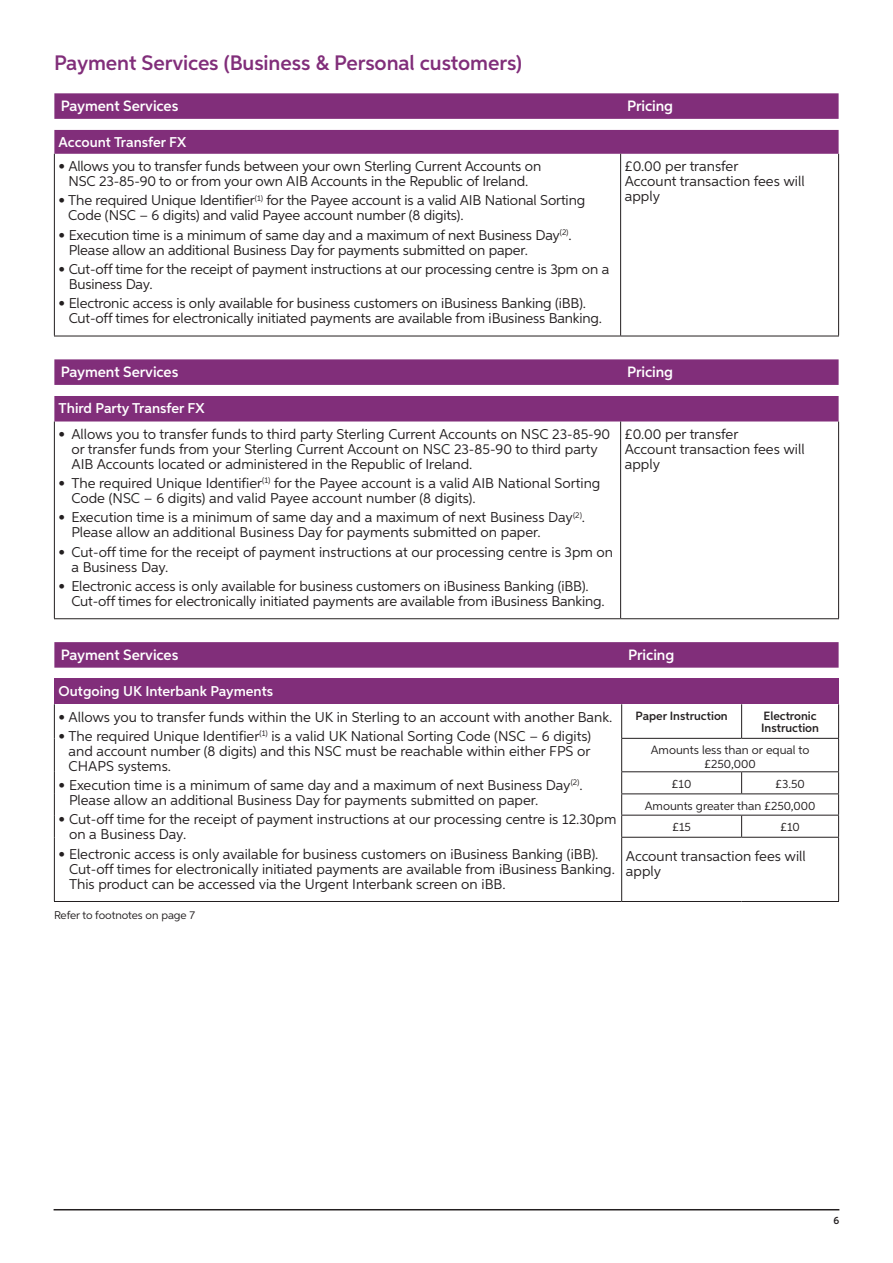
<style>
.page{position:relative;width:893px;height:1263px;background:#fff}
.page>*{position:absolute;margin:0;border:0;box-sizing:border-box;transform-origin:0 0}
._1_Subheading{font:600 21px "Aspira";letter-spacing:-.005em;color:#812e7a}
.Grad_Heading{font:600 15px "Aspira";letter-spacing:-.005em;color:#fff}
.Bulleted_Text{font:14.25px/15px "Aspira";letter-spacing:-.01em;color:#231f20}
.Body_Copy{font:14.25px/15px "Aspira";color:#231f20}
.Body_Copy-2{font:600 14.25px "Aspira";color:#fff}
.Body_Copy-3{font:12px/13.5px "Aspira";color:#231f20;text-align:center}
.Body_Copy-4{font:600 12px/12px "Aspira";color:#231f20}
.Note{font:11.25px "Aspira";letter-spacing:-.005em;color:#231f20}
.t1{font:600 10.5px "Aspira";color:#231f20}
</style>
<div class="page">
<hr style="left:54px;top:1209px;width:785px;height:1px;background:#231f20">
<svg style="left:54px;top:93px;width:785px;height:61px;fill:#812e7a"></svg>
<hr style="left:54px;top:154px;width:1px;height:182px;background:#231f20">
<hr style="left:620px;top:154px;width:1px;height:182px;background:#231f20">
<hr style="left:838px;top:154px;width:1px;height:182px;background:#231f20">
<hr style="left:54px;top:336px;width:567px;height:1px;background:#231f20">
<hr style="left:621px;top:336px;width:218px;height:1px;background:#231f20">
<svg style="left:54px;top:359px;width:785px;height:62px;fill:#812e7a"></svg>
<hr style="left:54px;top:421px;width:1px;height:197px;background:#231f20">
<hr style="left:54px;top:618px;width:567px;height:1px;background:#231f20">
<hr style="left:620px;top:421px;width:1px;height:197px;background:#231f20">
<hr style="left:838px;top:421px;width:1px;height:197px;background:#231f20">
<hr style="left:621px;top:618px;width:218px;height:1px;background:#231f20">
<svg style="left:54px;top:642px;width:785px;height:26px;background:#83327c"></svg>
<div style="left:54px;top:679px;width:785px;height:25px;background:#812e7a"></div>
<hr style="left:54px;top:704px;width:1px;height:34px;background:#231f20">
<hr style="left:54px;top:738px;width:1px;height:34px;background:#231f20">
<svg style="left:54px;top:772px;width:1px;height:65px"></svg>
<hr style="left:54px;top:837px;width:1px;height:64px;background:#231f20">
<hr style="left:621px;top:739px;width:1px;height:32px;background:#231f20">
<hr style="left:838px;top:739px;width:1px;height:32px;background:#231f20">
<svg style="left:741px;top:772px;width:1px;height:21px"></svg>
<svg style="left:621px;top:772px;width:1px;height:65px"></svg>
<svg style="left:741px;top:816px;width:1px;height:21px"></svg>
<svg style="left:838px;top:772px;width:1px;height:65px"></svg>
<hr style="left:621px;top:838px;width:1px;height:63px;background:#231f20">
<hr style="left:838px;top:838px;width:1px;height:63px;background:#231f20">
<hr style="left:54px;top:901px;width:568px;height:1px;background:#231f20">
<hr style="left:621px;top:771px;width:121px;height:1px;background:#231f20">
<hr style="left:742px;top:771px;width:97px;height:1px;background:#231f20">
<hr style="left:621px;top:793px;width:121px;height:1px;background:#231f20">
<hr style="left:742px;top:793px;width:97px;height:1px;background:#231f20">
<hr style="left:621px;top:815px;width:121px;height:1px;background:#231f20">
<hr style="left:742px;top:815px;width:97px;height:1px;background:#231f20">
<hr style="left:621px;top:837px;width:121px;height:1px;background:#231f20">
<hr style="left:742px;top:837px;width:97px;height:1px;background:#231f20">
<hr style="left:622px;top:901px;width:120px;height:1px;background:#231f20">
<hr style="left:742px;top:901px;width:97px;height:1px;background:#231f20">
<hr style="left:621px;top:704px;width:1px;height:34px;background:#231f20">
<hr style="left:741px;top:704px;width:1px;height:34px;background:#231f20">
<hr style="left:838px;top:704px;width:1px;height:34px;background:#231f20">
<hr style="left:621px;top:738px;width:121px;height:1px;background:#231f20">
<hr style="left:742px;top:738px;width:97px;height:1px;background:#231f20">
<p class="_1_Subheading" style="left:54px;top:50px;width:469px">Payment Services (Business &amp; Personal customers)</p>
<p class="Grad_Heading" style="left:61px;top:97px;width:119px">Payment Services</p>
<p class="Grad_Heading" style="left:627px;top:97px;width:48px">Pricing</p>
<p class="Body_Copy-2" style="left:59px;top:134px;width:129px">Account Transfer FX</p>
<p class="Bulleted_Text" style="left:59px;top:159px;width:484px;text-align:center">• Allows you to transfer funds between your own Sterling Current Accounts on<br>NSC 23-85-90 to or from your own AIB Accounts in the Republic of Ireland.</p>
<p class="Bulleted_Text" style="left:68px;top:193px;width:518px;text-indent:-10px">• The required Unique Identifier<sup>(1)</sup> for the Payee account is a valid AIB National Sorting<br>Code (NSC – 6 digits) and valid Payee account number (8 digits).</p>
<p class="Bulleted_Text" style="left:69px;top:227px;width:504px;text-indent:-10px">• Execution time is a minimum of same day and a maximum of next Business Day<sup>(2)</sup>.<br>Please allow an additional Business Day for payments submitted on paper.</p>
<p class="Bulleted_Text" style="left:69px;top:261px;width:542px;text-indent:-10px">• Cut-off time for the receipt of payment instructions at our processing centre is 3pm on a<br>Business Day.</p>
<p class="Bulleted_Text" style="left:69px;top:296px;width:535px;text-indent:-10px">• Electronic access is only available for business customers on iBusiness Banking (iBB).<br>Cut-off times for electronically initiated payments are available from iBusiness Banking.</p>
<p class="Body_Copy" style="left:625px;top:159px;width:115px">£0.00 per transfer</p>
<p class="Body_Copy" style="left:625px;top:174px;width:181px">Account transaction fees will apply</p>
<p class="Grad_Heading" style="left:61px;top:363px;width:119px">Payment Services</p>
<p class="Grad_Heading" style="left:627px;top:363px;width:48px">Pricing</p>
<p class="Body_Copy-2" style="left:59px;top:400px;width:148px">Third Party Transfer FX</p>
<p class="Bulleted_Text" style="left:71px;top:426px;width:540px;text-indent:-13px">• Allows you to transfer funds to third party Sterling Current Accounts on NSC 23-85-90 or transfer funds from your Sterling Current Account on NSC 23-85-90 to third party<br>AIB Accounts located or administered in the Republic of Ireland.</p>
<p class="Bulleted_Text" style="left:71px;top:476px;width:530px;text-indent:-13px">• The required Unique Identifier<sup>(1)</sup> for the Payee account is a valid AIB National Sorting<br>Code (NSC – 6 digits) and valid Payee account number (8 digits).</p>
<p class="Bulleted_Text" style="left:71px;top:510px;width:515px;text-indent:-13px">• Execution time is a minimum of same day and a maximum of next Business Day<sup>(2)</sup>.<br>Please allow an additional Business Day for payments submitted on paper.</p>
<p class="Bulleted_Text" style="left:71px;top:544px;width:543px;text-indent:-13px">• Cut-off time for the receipt of payment instructions at our processing centre is 3pm on a Business Day.</p>
<p class="Bulleted_Text" style="left:71px;top:578px;width:535px;text-indent:-13px">• Electronic access is only available for business customers on iBusiness Banking (iBB).<br>Cut-off times for electronically initiated payments are available from iBusiness Banking.</p>
<p class="Body_Copy" style="left:625px;top:426px;width:115px">£0.00 per transfer</p>
<p class="Body_Copy" style="left:625px;top:441px;width:181px">Account transaction fees will apply</p>
<p class="Grad_Heading" style="left:61px;top:646px;width:119px">Payment Services</p>
<p class="Grad_Heading" style="left:628px;top:646px;width:48px">Pricing</p>
<p class="Body_Copy-2" style="left:59px;top:682px;width:216px">Outgoing UK Interbank Payments</p>
<p class="Bulleted_Text" style="left:59px;top:709px;width:555px">• Allows you to transfer funds within the UK in Sterling to an account with another Bank.</p>
<p class="Bulleted_Text" style="left:69px;top:728px;width:524px;text-align:justify;text-indent:-10px">• The required Unique Identifier<sup>(1)</sup> is a valid UK National Sorting Code (NSC – 6 digits) and account number (8 digits) and this NSC must be reachable within either FPS or CHAPS systems.</p>
<p class="Bulleted_Text" style="left:69px;top:778px;width:515px;text-indent:-10px">• Execution time is a minimum of same day and a maximum of next Business Day<sup>(2)</sup>.<br>Please allow an additional Business Day for payments submitted on paper.</p>
<p class="Bulleted_Text" style="left:69px;top:812px;width:549px;text-indent:-10px">• Cut-off time for the receipt of payment instructions at our processing centre is 12.30pm on a Business Day.</p>
<p class="Bulleted_Text" style="left:69px;top:846px;width:547px;text-indent:-10px">• Electronic access is only available for business customers on iBusiness Banking (iBB).<br>Cut-off times for electronically initiated payments are available from iBusiness Banking.<br>This product can be accessed via the Urgent Interbank screen on iBB.</p>
<p class="Body_Copy-4" style="left:636px;top:710px;width:94px">Paper Instruction</p>
<p class="Body_Copy-4" style="left:761px;top:710px;width:59px">Electronic<br>Instruction</p>
<p class="Body_Copy-3" style="left:651px;top:743px;width:160px">Amounts less than or equal to £250,000</p>
<p class="Body_Copy-3" style="left:672px;top:776px;width:21px">£10</p>
<p class="Body_Copy-3" style="left:775px;top:776px;width:31px">£3.50</p>
<p class="Body_Copy-3" style="left:645px;top:798px;width:172px">Amounts greater than £250,000</p>
<p class="Body_Copy-3" style="left:672px;top:820px;width:20px">£15</p>
<p class="Body_Copy-3" style="left:780px;top:820px;width:21px">£10</p>
<p class="Body_Copy" style="left:626px;top:848px;width:181px">Account transaction fees will apply</p>
<p class="Note" style="left:54px;top:909px;width:143px">Refer to footnotes on page 7</p>
<p class="t1" style="left:834px;top:1214px;width:7px">6</p>
</div>
